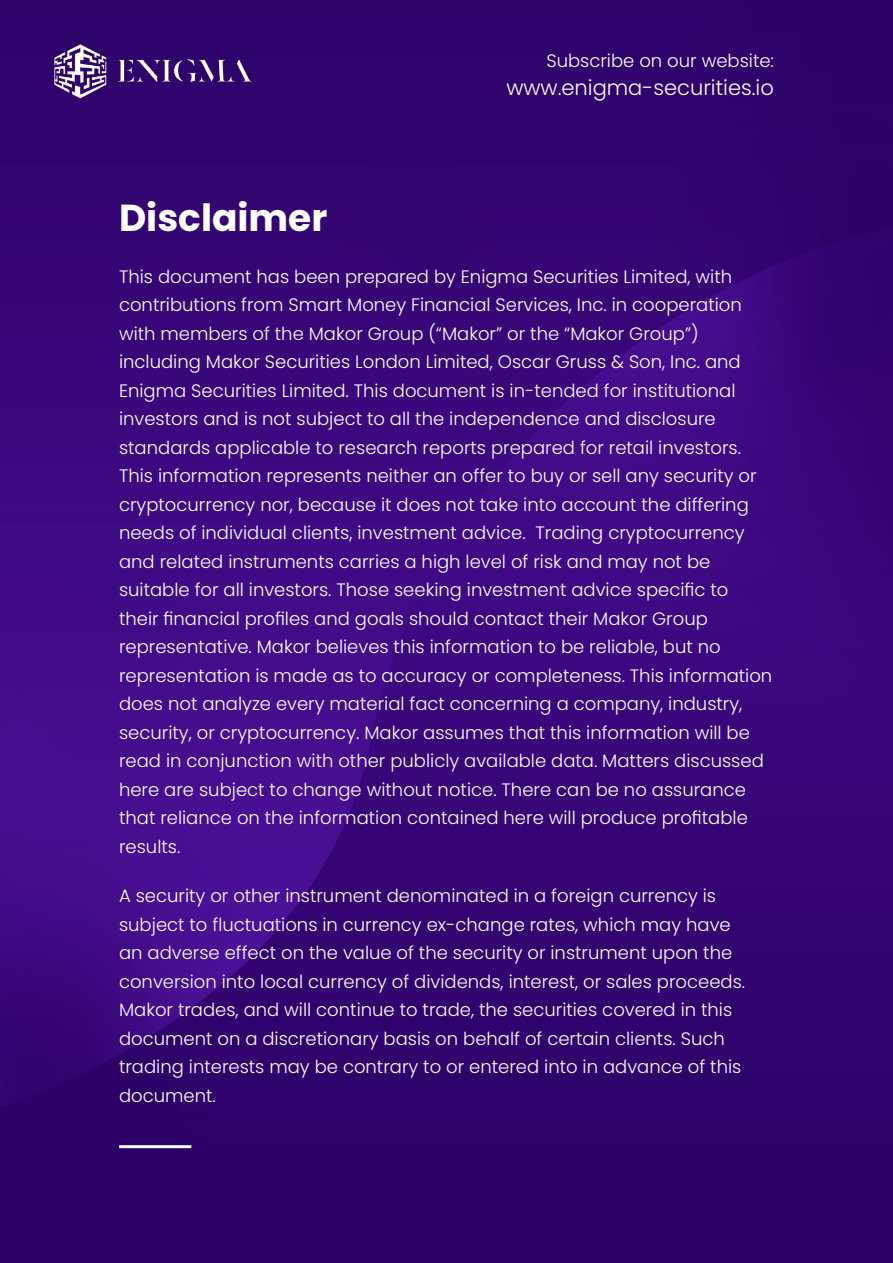
<style>
.page{position:relative;width:893px;height:1263px;background:#fff}
.page>*{position:absolute;margin:0;border:0;box-sizing:border-box;transform-origin:0 0}
.t1{font:700 37.5px "Poppins";color:#fff}
.t2{font:300 21px "Poppins";color:#fff}
.t3{font:300 18px/28.5px "Poppins";color:#fff}
</style>
<div class="page">
<img style="left:0;top:0;width:893px;height:1263px">
<img style="left:54px;top:44px;width:197px;height:55px">
<hr style="left:119px;top:1145px;width:72px;height:3px;background:#fff">
<p class="t3" style="left:546px;top:46px;width:229px">Subscribe on our website:</p>
<p class="t2" style="left:506px;top:76px;width:269px">www.enigma-securities.io</p>
<h1 class="t1" style="left:119px;top:196px;width:210px">Disclaimer</h1>
<p class="t3" style="left:119px;top:262px;width:655px">This document has been prepared by Enigma Securities Limited, with contributions from Smart Money Financial Services, Inc. in cooperation with members of the Makor Group (“Makor” or the “Makor Group”) including Makor Securities London Limited, Oscar Gruss &amp; Son, Inc. and Enigma Securities Limited. This document is in-tended for institutional investors and is not subject to all the independence and disclosure standards applicable to research reports prepared for retail investors.<br>This information represents neither an offer to buy or sell any security or cryptocurrency nor, because it does not take into account the differing needs of individual clients, investment advice. Trading cryptocurrency and related instruments carries a high level of risk and may not be suitable for all investors. Those seeking investment advice specific to their financial profiles and goals should contact their Makor Group representative. Makor believes this information to be reliable, but no representation is made as to accuracy or completeness. This information does not analyze every material fact concerning a company, industry, security, or cryptocurrency. Makor assumes that this information will be read in conjunction with other publicly available data. Matters discussed here are subject to change without notice. There can be no assurance that reliance on the information contained here will produce profitable results.</p>
<p class="t3" style="left:119px;top:882px;width:628px">A security or other instrument denominated in a foreign currency is subject to fluctuations in currency ex-change rates, which may have an adverse effect on the value of the security or instrument upon the conversion into local currency of dividends, interest, or sales proceeds.<br>Makor trades, and will continue to trade, the securities covered in this document on a discretionary basis on behalf of certain clients. Such trading interests may be contrary to or entered into in advance of this document.</p>
</div>
